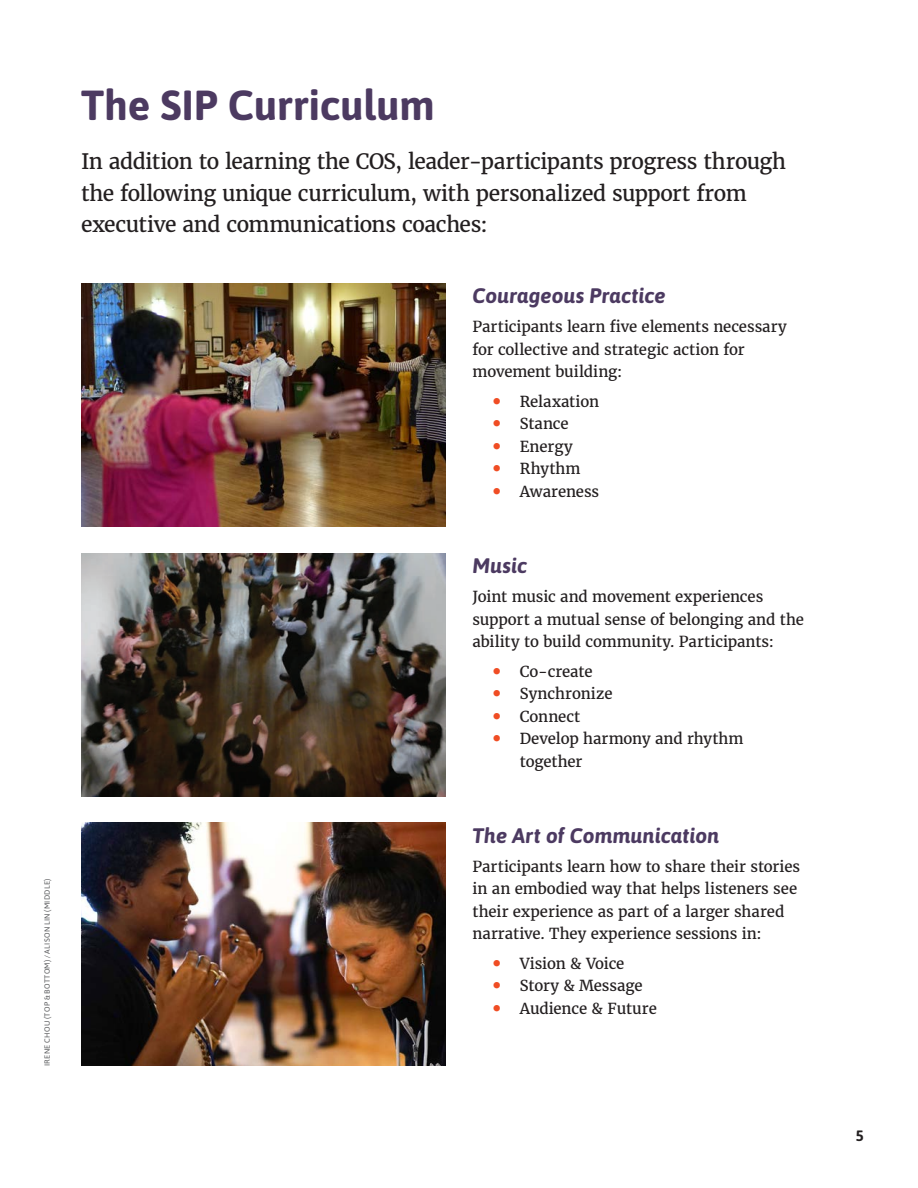
<style>
.page{position:relative;width:918px;height:1188px;background:#fff}
.page>*{position:absolute;margin:0;border:0;box-sizing:border-box;transform-origin:0 0}
.Page_Heading{font:700 42px "Asap";color:#4c3a61}
.Paragraph_1{font:21px/31.5px "Merriweather";letter-spacing:-.02em;color:#231f20}
.Body{font:italic 700 21px "Asap";letter-spacing:.005em;color:#4c3a61}
.Body-2{font:15px/22.5px "Merriweather";letter-spacing:-.005em;color:#231f20}
.t1{font:700 15px "Asap";color:#231f20}
.Photo_Credit{font:7.5px "Asap";letter-spacing:.035em;color:#57585a}
.s1{font-family:"Asap";font-weight:700;font-size:24px;color:#f04d24}
</style>
<div class="page">
<img style="left:81px;top:284px;width:365px;height:242px">
<img style="left:81px;top:554px;width:365px;height:242px">
<img style="left:81px;top:823px;width:365px;height:243px">
<p class="Photo_Credit" style="left:42px;top:1066px;width:189px;rotate:-90deg">IRENE CHOU (TOP &amp; BOTTOM) / ALISON LIN (MIDDLE)</p>
<p class="Page_Heading" style="left:81px;top:76px;width:356px">The SIP Curriculum</p>
<p class="Paragraph_1" style="left:81px;top:145px;width:707px">In addition to learning the COS, leader-participants progress through the following unique curriculum, with personalized support from executive and communications coaches:</p>
<p class="Body" style="left:472px;top:281px;width:195px">Courageous Practice</p>
<p class="Body-2" style="left:472px;top:315px;width:316px">Participants learn five elements necessary for collective and strategic action for movement building:</p>
<p class="Body-2" style="left:493px;top:390px;width:108px"><span class="s1">•</span> Relaxation</p>
<p class="Body-2" style="left:493px;top:412px;width:77px"><span class="s1">•</span> Stance</p>
<p class="Body-2" style="left:493px;top:435px;width:81px"><span class="s1">•</span> Energy</p>
<p class="Body-2" style="left:493px;top:457px;width:89px"><span class="s1">•</span> Rhythm</p>
<p class="Body-2" style="left:493px;top:480px;width:108px"><span class="s1">•</span> Awareness</p>
<p class="Body" style="left:472px;top:551px;width:56px">Music</p>
<p class="Body-2" style="left:472px;top:585px;width:333px">Joint music and movement experiences support a mutual sense of belonging and the ability to build community. Participants:</p>
<p class="Body-2" style="left:493px;top:660px;width:101px"><span class="s1">•</span> Co-create</p>
<p class="Body-2" style="left:493px;top:682px;width:121px"><span class="s1">•</span> Synchronize</p>
<p class="Body-2" style="left:493px;top:705px;width:89px"><span class="s1">•</span> Connect</p>
<p class="Body-2" style="left:520px;top:727px;width:225px;text-indent:-27px"><span class="s1">•</span> Develop harmony and rhythm together</p>
<p class="Body" style="left:472px;top:821px;width:248px">The Art of Communication</p>
<p class="Body-2" style="left:472px;top:855px;width:329px">Participants learn how to share their stories in an embodied way that helps listeners see their experience as part of a larger shared narrative. They experience sessions in:</p>
<p class="Body-2" style="left:493px;top:952px;width:133px"><span class="s1">•</span> Vision &amp; Voice</p>
<p class="Body-2" style="left:493px;top:974px;width:151px"><span class="s1">•</span> Story &amp; Message</p>
<p class="Body-2" style="left:493px;top:997px;width:166px"><span class="s1">•</span> Audience &amp; Future</p>
<p class="t1" style="left:856px;top:1125px;width:10px">5</p>
</div>
